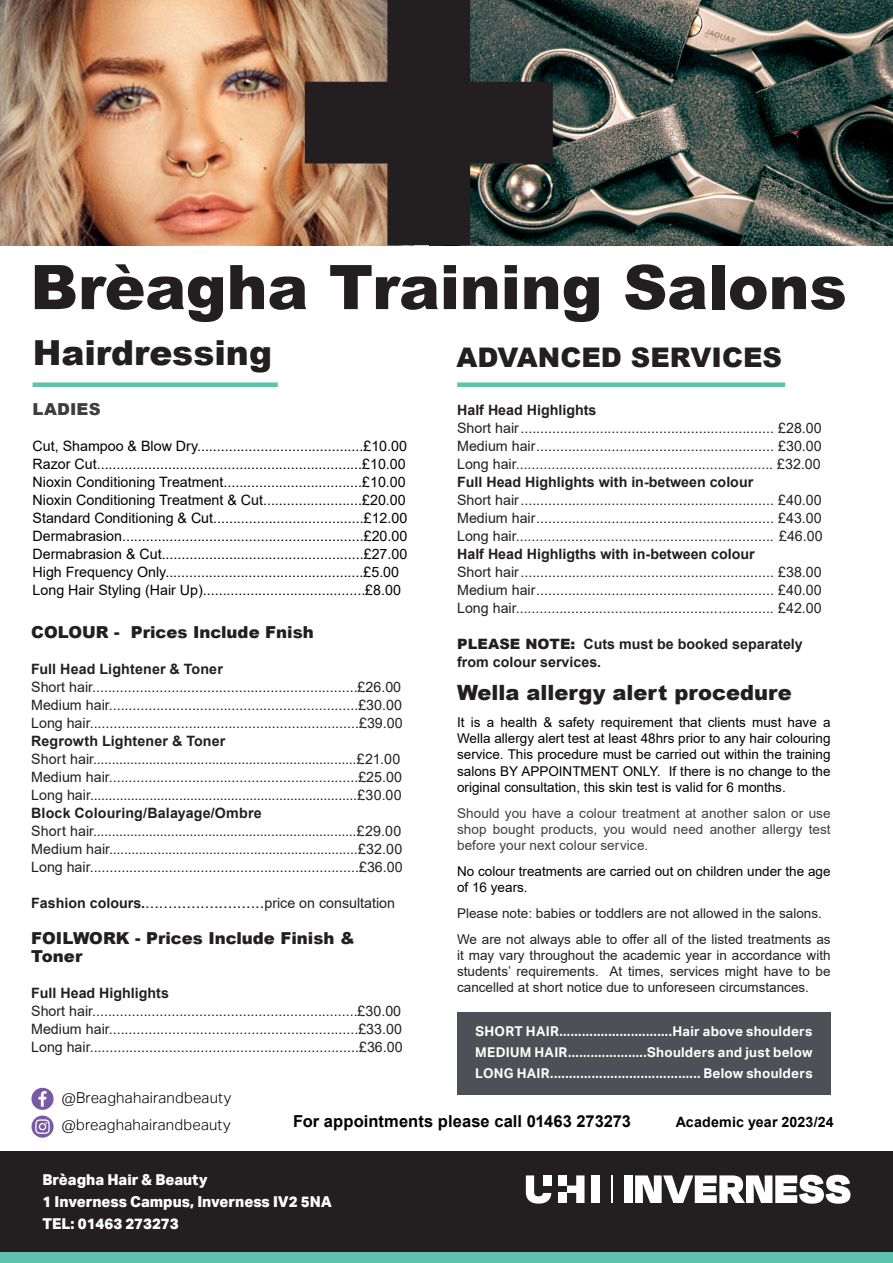
<style>
.page{position:relative;width:893px;height:1263px;background:#fff}
.page>*{position:absolute;margin:0;border:0;box-sizing:border-box;transform-origin:0 0}
.Tri_fold_Standfirst{font:900 61.5px "Arial";letter-spacing:-.005em;color:#231f20}
.Tri_fold_Standfirst-2{font:900 34.5px "Arial";color:#231f20}
.IC_Tri_fold_sub_head{font:900 27px "Arial";color:#231f20}
.IC_Tri_fold_sub_head-2{font:900 21px "Arial";color:#231f20}
.IC_BodyCopy{font:16.5px "Arial";color:#231f20}
.IC_BodyCopy-2{font:900 16.5px/18px "Arial";color:#231f20}
.IC_BodyCopy-3{font:700 16.5px "Arial";letter-spacing:.005em;color:#000}
.IC_BodyCopy-4{font:900 16.5px "Arial";letter-spacing:.005em;color:#3e3e3f}
.IC_Bullets{font:800 15px "Aktiv Grotesk";color:#fff}
.Body{font:300 15px "Aktiv Grotesk";letter-spacing:.015em;color:#000}
.IC_BodyCopy-5{font:14.25px "Arial";color:#231f20}
.IC_BodyCopy-6{font:14.25px/18px "Arial";color:#000}
.IC_BodyCopy-7{font:700 14.25px/18px "Arial";color:#231f20}
.IC_BodyCopy-8{font:700 14.25px "Arial";letter-spacing:.01em;color:#000}
.IC_Bullets-2{font:13.5px/16.2px "Arial";color:#000;text-align:justify}
.IC_Bullets-3{font:13.5px/16.2px "Arial";color:#231f20;text-align:justify}
.IC_BodyCopy-9{font:700 13.5px "Aktiv Grotesk";letter-spacing:.015em;color:#fff}
.IC_Bullets-4{font:13.5px/16.2px "Arial";letter-spacing:.01em;color:#3e3e3f;text-align:justify}
.s1{font-weight:700;font-size:14.25px}
.s2{font-size:14.25px}
.s3{font-weight:900}
</style>
<div class="page">
<img style="left:553px;top:0;width:340px;height:245px">
<div style="left:0;top:1252px;width:893px;height:11px;background:#5dc3ad"></div>
<div style="left:0;top:1151px;width:893px;height:101px;background:#231f20"></div>
<div style="left:624px;top:1175px;width:8px;height:28px;background:#fff"></div>
<svg style="left:635px;top:1175px;width:215px;height:29px"></svg>
<div style="left:592px;top:1175px;width:8px;height:28px;background:#fff"></div>
<div style="left:559px;top:1175px;width:8px;height:10px;background:#fff"></div>
<div style="left:559px;top:1193px;width:8px;height:10px;background:#fff"></div>
<svg style="left:567px;top:1175px;width:17px;height:28px"></svg>
<svg style="left:526px;top:1175px;width:25px;height:28px"></svg>
<svg style="left:611px;top:1175px;width:1px;height:28px"></svg>
<div style="left:33px;top:382px;width:245px;height:5px;background:#5dc3ad"></div>
<img style="left:0;top:0;width:305px;height:245px">
<svg style="left:305px;top:0;width:248px;height:245px;background:#49413a"></svg>
<div style="left:457px;top:1012px;width:374px;height:82px;background:#4d5056"></div>
<div style="left:457px;top:382px;width:328px;height:5px;background:#5dc3ad"></div>
<div style="left:31px;top:1088px;width:23px;height:22px;background:#7759a5;border-radius:50%"></div>
<svg style="left:38px;top:1091px;width:9px;height:16px"></svg>
<svg style="left:31px;top:1115px;width:23px;height:23px"></svg>
<svg style="left:35px;top:1119px;width:15px;height:15px"></svg>
<p class="Tri_fold_Standfirst" style="left:30px;top:242px;width:818px">Brèagha Training Salons</p>
<p class="Tri_fold_Standfirst-2" style="left:33px;top:327px;width:241px">Hairdressing</p>
<p class="IC_Tri_fold_sub_head" style="left:456px;top:337px;width:327px">ADVANCED SERVICES</p>
<p class="IC_BodyCopy-4" style="left:33px;top:397px;width:69px">LADIES</p>
<p class="IC_BodyCopy-6" style="left:33px;top:436px;width:376px">Cut, Shampoo &amp; Blow Dry..........................................£10.00</p>
<p class="IC_BodyCopy-6" style="left:33px;top:454px;width:375px">Razor Cut...................................................................£10.00<br>Nioxin Conditioning Treatment...................................£10.00</p>
<p class="IC_BodyCopy-6" style="left:33px;top:490px;width:375px">Nioxin Conditioning Treatment &amp; Cut.........................£20.00</p>
<p class="IC_BodyCopy-6" style="left:33px;top:508px;width:376px">Standard Conditioning &amp; Cut......................................£12.00</p>
<p class="IC_BodyCopy-6" style="left:33px;top:526px;width:376px">Dermabrasion.............................................................£20.00</p>
<p class="IC_BodyCopy-6" style="left:33px;top:544px;width:376px">Dermabrasion &amp; Cut...................................................£27.00</p>
<p class="IC_BodyCopy-6" style="left:33px;top:562px;width:368px">High Frequency Only..................................................£5.00</p>
<p class="IC_BodyCopy-6" style="left:33px;top:580px;width:370px">Long Hair Styling (Hair Up).........................................£8.00</p>
<p class="IC_BodyCopy-2" style="left:31px;top:623px;width:284px">COLOUR - Prices Include Fnish</p>
<p class="IC_BodyCopy-7" style="left:31px;top:660px;width:193px">Full Head Lightener &amp; Toner</p>
<p class="IC_BodyCopy-5" style="left:31px;top:677px;width:371px">Short hair...................................................................£26.00</p>
<p class="IC_BodyCopy-5" style="left:31px;top:695px;width:372px">Medium hair...............................................................£30.00</p>
<p class="IC_BodyCopy-5" style="left:31px;top:713px;width:373px">Long hair....................................................................£39.00</p>
<p class="IC_BodyCopy-7" style="left:31px;top:732px;width:196px">Regrowth Lightener &amp; Toner</p>
<p class="IC_BodyCopy-5" style="left:31px;top:749px;width:371px">Short hair.......................................................................£21.00</p>
<p class="IC_BodyCopy-5" style="left:31px;top:767px;width:372px">Medium hair...............................................................£25.00</p>
<p class="IC_BodyCopy-5" style="left:31px;top:785px;width:372px">Long hair........................................................................£30.00</p>
<p class="IC_BodyCopy-7" style="left:31px;top:804px;width:232px">Block Colouring/Balayage/Ombre</p>
<p class="IC_BodyCopy-5" style="left:31px;top:821px;width:372px">Short hair.......................................................................£29.00</p>
<p class="IC_BodyCopy-5" style="left:31px;top:839px;width:373px">Medium hair...................................................................£32.00</p>
<p class="IC_BodyCopy-5" style="left:31px;top:857px;width:373px">Long hair....................................................................£36.00</p>
<p class="IC_BodyCopy" style="left:31px;top:891px;width:365px"><span class="s1">Fashion colours.</span>..........................<span class="s2">price on consultation</span></p>
<p class="IC_BodyCopy-2" style="left:31px;top:929px;width:325px">FOILWORK - Prices Include Finish &amp;<br>Toner</p>
<p class="IC_BodyCopy-7" style="left:31px;top:984px;width:139px">Full Head Highlights</p>
<p class="IC_BodyCopy-5" style="left:31px;top:1001px;width:371px">Short hair...................................................................£30.00</p>
<p class="IC_BodyCopy-5" style="left:31px;top:1019px;width:372px">Medium hair...............................................................£33.00</p>
<p class="IC_BodyCopy-5" style="left:31px;top:1037px;width:373px">Long hair....................................................................£36.00</p>
<p class="IC_BodyCopy-7" style="left:457px;top:401px;width:141px">Half Head Highlights</p>
<p class="IC_BodyCopy-5" style="left:457px;top:418px;width:366px">Short hair................................................................ £28.00</p>
<p class="IC_BodyCopy-5" style="left:457px;top:436px;width:366px">Medium hair............................................................ £30.00</p>
<p class="IC_BodyCopy-5" style="left:457px;top:454px;width:365px">Long hair................................................................. £32.00</p>
<p class="IC_BodyCopy-7" style="left:457px;top:473px;width:298px">Full Head Highlights with in-between colour</p>
<p class="IC_BodyCopy-5" style="left:457px;top:490px;width:366px">Short hair................................................................ £40.00</p>
<p class="IC_BodyCopy-5" style="left:457px;top:508px;width:366px">Medium hair............................................................ £43.00</p>
<p class="IC_BodyCopy-5" style="left:457px;top:526px;width:367px">Long hair................................................................. £46.00</p>
<p class="IC_BodyCopy-7" style="left:457px;top:545px;width:299px">Half Head Highligths with in-between colour</p>
<p class="IC_BodyCopy-5" style="left:457px;top:562px;width:366px">Short hair................................................................ £38.00</p>
<p class="IC_BodyCopy-5" style="left:457px;top:580px;width:366px">Medium hair............................................................ £40.00</p>
<p class="IC_BodyCopy-5" style="left:457px;top:598px;width:366px">Long hair................................................................. £42.00</p>
<p class="IC_BodyCopy-7" style="left:457px;top:635px;width:347px"><span class="s3">PLEASE NOTE:</span> Cuts must be booked separately from colour services.</p>
<p class="IC_Tri_fold_sub_head-2" style="left:457px;top:677px;width:336px">Wella allergy alert procedure</p>
<p class="IC_Bullets-2" style="left:457px;top:714px;width:375px">It is a health &amp; safety requirement that clients must have a Wella allergy alert test at least 48hrs prior to any hair colouring service. This procedure must be carried out within the training salons BY APPOINTMENT ONLY. If there is no change to the original consultation, this skin test is valid for 6 months.</p>
<p class="IC_Bullets-4" style="left:457px;top:805px;width:375px">Should you have a colour treatment at another salon or use shop bought products, you would need another allergy test before your next colour service.</p>
<p class="IC_Bullets-2" style="left:457px;top:863px;width:375px">No colour treatments are carried out on children under the age of 16 years.</p>
<p class="IC_Bullets-3" style="left:457px;top:905px;width:366px">Please note: babies or toddlers are not allowed in the salons.</p>
<p class="IC_Bullets-3" style="left:457px;top:930px;width:375px">We are not always able to offer all of the listed treatments as it may vary throughout the academic year in accordance with students’ requirements. At times, services might have to be cancelled at short notice due to unforeseen circumstances.</p>
<p class="IC_BodyCopy-9" style="left:475px;top:1024px;width:338px">SHORT HAIR..............................Hair above shoulders</p>
<p class="IC_BodyCopy-9" style="left:475px;top:1045px;width:339px">MEDIUM HAIR.....................Shoulders and just below</p>
<p class="IC_BodyCopy-9" style="left:475px;top:1066px;width:339px">LONG HAIR........................................ Below shoulders</p>
<p class="IC_BodyCopy-3" style="left:293px;top:1109px;width:339px">For appointments please call 01463 273273</p>
<p class="IC_BodyCopy-8" style="left:676px;top:1112px;width:160px">Academic year 2023/24</p>
<p class="Body" style="left:62px;top:1089px;width:171px">@Breaghahairandbeauty</p>
<p class="Body" style="left:62px;top:1116px;width:170px">@breaghahairandbeauty</p>
<p class="IC_Bullets" style="left:43px;top:1171px;width:167px">Brèagha Hair &amp; Beauty</p>
<p class="IC_Bullets" style="left:43px;top:1193px;width:291px">1 Inverness Campus, Inverness IV2 5NA</p>
<p class="IC_Bullets" style="left:43px;top:1215px;width:138px">TEL: 01463 273273</p>
</div>
